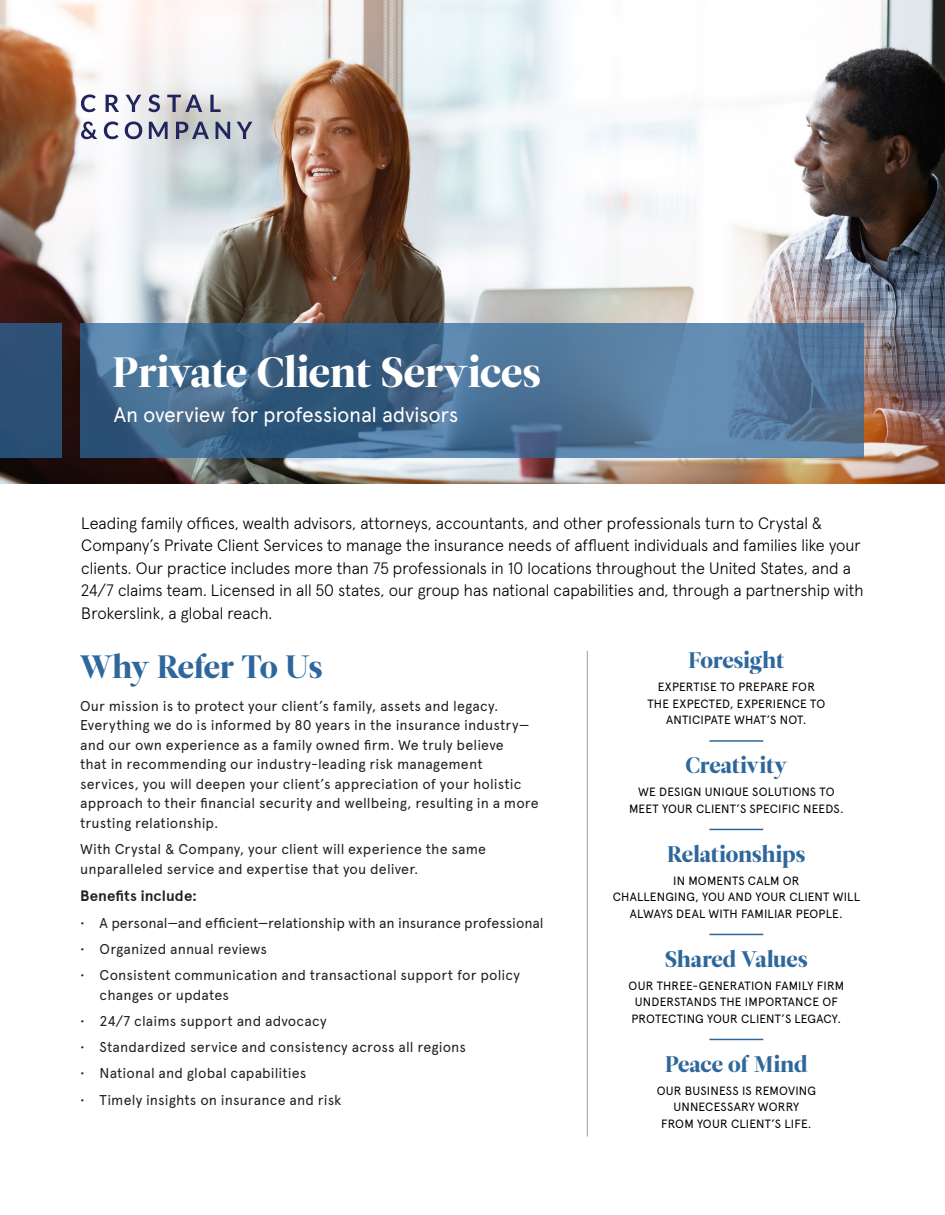
<style>
.page{position:relative;width:945px;height:1215px;background:#fff}
.page>*{position:absolute;margin:0;border:0;box-sizing:border-box;transform-origin:0 0}
.t1{font:42.3px "Leitura Display";letter-spacing:-.005em;color:#fff}
.t2{font:32.25px "Leitura Display";letter-spacing:-.03em;color:#2e679b}
.t3{font:22.5px "Leitura Display";letter-spacing:-.005em;color:#2e679b}
.t4{font:21px "Apercu";letter-spacing:-.02em;color:#fff}
.t5{font:300 16.5px/22.5px "Apercu";letter-spacing:.005em;color:#000}
.t6{font:700 15px "Apercu";letter-spacing:.005em;color:#231f20}
.t7{font:14.25px/19.5px "Apercu";letter-spacing:.005em;color:#231f20}
.t8{font:12px/16.5px "Apercu";letter-spacing:.015em;color:#000;text-align:center}
</style>
<div class="page">
<img style="left:0;top:0;width:945px;height:484px">
<div style="left:0;top:323px;width:61px;height:135px;background:#2c4f75"></div>
<svg style="left:80px;top:323px;width:784px;height:135px;background:#4a7094"></svg>
<svg style="left:81px;top:94px;width:15px;height:18px"></svg>
<svg style="left:106px;top:95px;width:13px;height:17px"></svg>
<svg style="left:126px;top:95px;width:15px;height:17px"></svg>
<svg style="left:148px;top:94px;width:12px;height:18px"></svg>
<svg style="left:167px;top:95px;width:35px;height:17px"></svg>
<svg style="left:210px;top:95px;width:11px;height:17px"></svg>
<svg style="left:104px;top:122px;width:15px;height:17px"></svg>
<svg style="left:125px;top:122px;width:17px;height:17px"></svg>
<svg style="left:149px;top:122px;width:19px;height:17px"></svg>
<svg style="left:176px;top:122px;width:33px;height:17px"></svg>
<svg style="left:216px;top:122px;width:14px;height:17px"></svg>
<svg style="left:237px;top:122px;width:15px;height:17px"></svg>
<svg style="left:81px;top:122px;width:16px;height:17px"></svg>
<hr style="left:709px;top:740px;width:54px;height:2px;background:#2e679b">
<hr style="left:709px;top:829px;width:54px;height:1px;background:#2e679b">
<hr style="left:709px;top:934px;width:54px;height:1px;background:#2e679b">
<hr style="left:709px;top:1039px;width:54px;height:1px;background:#2e679b">
<hr style="left:587px;top:651px;width:1px;height:486px;background:#9da2a7">
<p class="t1" style="left:112px;top:348px;width:430px">Private Client Services</p>
<p class="t4" style="left:114px;top:402px;width:346px">An overview for professional advisors</p>
<p class="t5" style="left:81px;top:510px;width:784px">Leading family offices, wealth advisors, attorneys, accountants, and other professionals turn to Crystal &amp; Company’s Private Client Services to manage the insurance needs of affluent individuals and families like your clients. Our practice includes more than 75 professionals in 10 locations throughout the United States, and a 24/7 claims team. Licensed in all 50 states, our group has national capabilities and, through a partnership with Brokerslink, a global reach.</p>
<p class="t3" style="left:689px;top:647px;width:97px">Foresight</p>
<p class="t8" style="left:647px;top:679px;width:179px">EXPERTISE TO PREPARE FOR<br>THE EXPECTED, EXPERIENCE TO<br>ANTICIPATE WHAT’S NOT.</p>
<p class="t3" style="left:685px;top:752px;width:103px">Creativity</p>
<p class="t8" style="left:629px;top:784px;width:216px">WE DESIGN UNIQUE SOLUTIONS TO<br>MEET YOUR CLIENT’S SPECIFIC NEEDS.</p>
<p class="t3" style="left:667px;top:840px;width:140px">Relationships</p>
<p class="t8" style="left:613px;top:872px;width:249px">IN MOMENTS CALM OR<br>CHALLENGING, YOU AND YOUR CLIENT WILL<br>ALWAYS DEAL WITH FAMILIAR PEOPLE.</p>
<p class="t3" style="left:665px;top:945px;width:144px">Shared Values</p>
<p class="t8" style="left:629px;top:977px;width:217px;text-align:left">OUR THREE-GENERATION FAMILY FIRM<br>UNDERSTANDS THE IMPORTANCE OF<br>PROTECTING YOUR CLIENT’S LEGACY.</p>
<p class="t3" style="left:665px;top:1050px;width:144px">Peace of Mind</p>
<p class="t8" style="left:657px;top:1082px;width:161px">OUR BUSINESS IS REMOVING<br>UNNECESSARY WORRY<br>FROM YOUR CLIENT’S LIFE.</p>
<p class="t2" style="left:80px;top:647px;width:244px">Why Refer To Us</p>
<p class="t7" style="left:80px;top:696px;width:460px">Our mission is to protect your client’s family, assets and legacy.<br>Everything we do is informed by 80 years in the insurance industry— and our own experience as a family owned firm. We truly believe<br>that in recommending our industry-leading risk management services, you will deepen your client’s appreciation of your holistic approach to their financial security and wellbeing, resulting in a more trusting relationship.</p>
<p class="t7" style="left:80px;top:839px;width:408px">With Crystal &amp; Company, your client will experience the same unparalleled service and expertise that you deliver.</p>
<p class="t6" style="left:80px;top:887px;width:119px">Benefits include:</p>
<p class="t7" style="left:80px;top:913px;width:465px">• A personal—and efficient—relationship with an insurance professional</p>
<p class="t7" style="left:80px;top:939px;width:189px">• Organized annual reviews</p>
<p class="t7" style="left:100px;top:965px;width:422px;text-indent:-19px">• Consistent communication and transactional support for policy changes or updates</p>
<p class="t7" style="left:80px;top:1011px;width:248px">• 24/7 claims support and advocacy</p>
<p class="t7" style="left:80px;top:1037px;width:387px">• Standardized service and consistency across all regions</p>
<p class="t7" style="left:80px;top:1063px;width:228px">• National and global capabilities</p>
<p class="t7" style="left:80px;top:1090px;width:263px">• Timely insights on insurance and risk</p>
</div>
